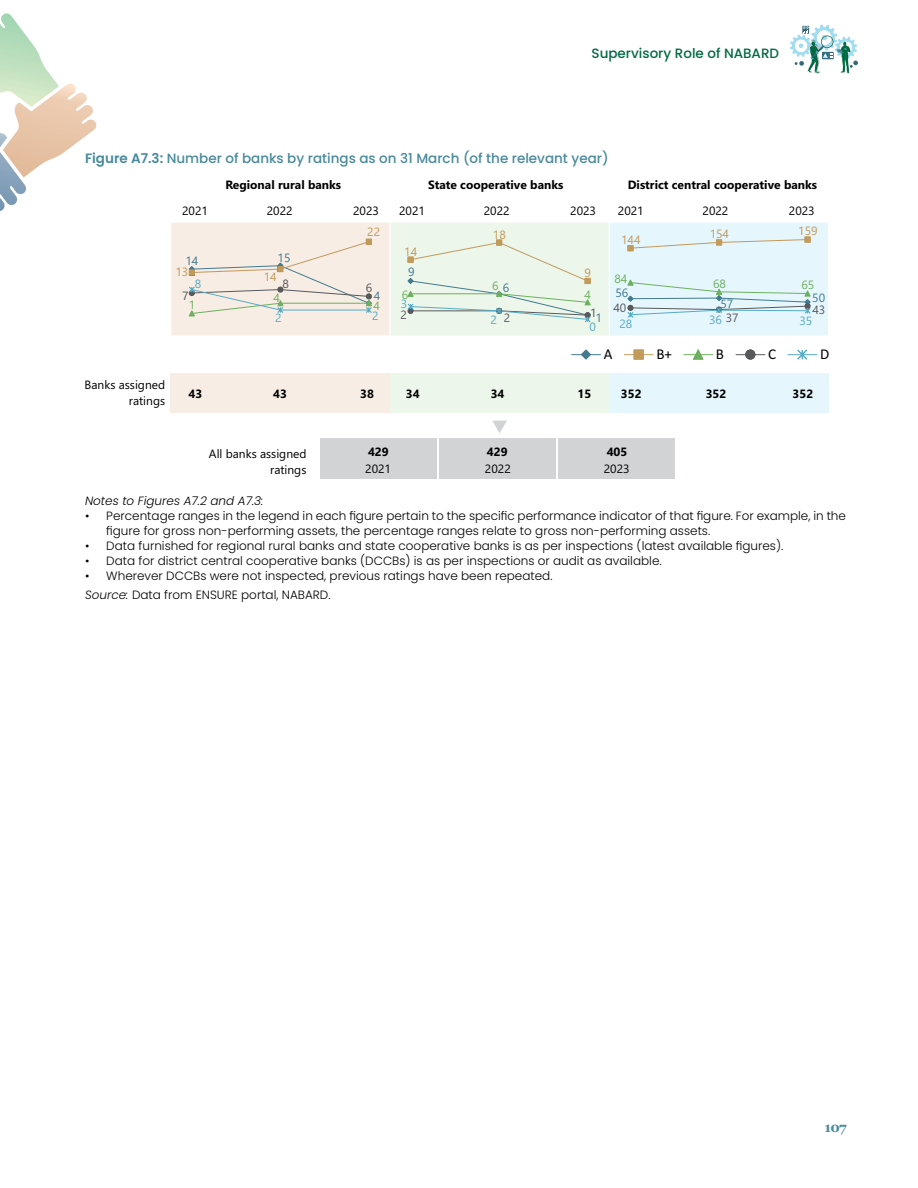
<style>
.page{position:relative;width:918px;height:1188px;background:#fff}
.page>*{position:absolute;margin:0;border:0;box-sizing:border-box;transform-origin:0 0}
.t1{font:15px "Calibri";color:#000}
.t2{font:500 13.5px "Poppins";color:#47899d}
.t3{font:500 13.5px "Poppins";color:#006a44}
.t4{font:700 13.5px "Georgia";color:#47899d}
.t5{font:300 12px/15px "Poppins";color:#000}
.t6{font:700 12px "Segoe UI";color:#000}
.t7{font:12px/15.9px "Segoe UI";color:#000;text-align:right}
.t8{font:italic 300 12px "Poppins";color:#000}
.t9{font:12px "Segoe UI";color:#c19a5c}
.t10{font:12px "Segoe UI";color:#427b8f}
.t11{font:12px "Segoe UI";color:#6db15e}
.t12{font:12px "Segoe UI";color:#58595b}
.t13{font:12px "Segoe UI";color:#57abc4}
.s1{font-weight:600}
.s2{font-style:italic}
</style>
<div class="page">
<svg style="left:790px;top:24px;width:68px;height:49px"></svg>
<svg style="left:0;top:13px;width:97px;height:198px"></svg>
<div style="left:170px;top:222px;width:220px;height:114px;background:#f7ede4;border:1px solid #fff"></div>
<div style="left:609px;top:222px;width:219px;height:114px;background:#e6f6fd"></div>
<div style="left:609px;top:222px;width:220px;height:114px;border:1px solid #fff"></div>
<div style="left:390px;top:222px;width:220px;height:114px;background:#ecf6ea;border:1px solid #fff"></div>
<div style="left:439px;top:439px;width:116px;height:40px;background:#d1d3d4"></div>
<div style="left:558px;top:439px;width:117px;height:40px;background:#d1d3d4"></div>
<div style="left:320px;top:439px;width:117px;height:40px;background:#d1d3d4"></div>
<svg style="left:493px;top:421px;width:14px;height:12px"></svg>
<div style="left:171px;top:374px;width:219px;height:39px;background:#f7ede4"></div>
<div style="left:390px;top:374px;width:219px;height:39px;background:#ecf6ea"></div>
<div style="left:609px;top:374px;width:219px;height:39px;background:#e6f6fd"></div>
<svg style="left:572px;top:349px;width:29px;height:11px"></svg>
<svg style="left:624px;top:354px;width:29px;height:1px"></svg>
<div style="left:634px;top:349px;width:10px;height:11px;background:#c19a5c;border:1px solid #c19a5c"></div>
<svg style="left:684px;top:349px;width:29px;height:11px"></svg>
<svg style="left:736px;top:354px;width:29px;height:1px"></svg>
<div style="left:745px;top:350px;width:10px;height:10px;border:1px solid #58595b;border-radius:50%"></div>
<div style="left:746px;top:350px;width:9px;height:9px;background:#58595b;border-radius:50%"></div>
<div style="left:745px;top:349px;width:10px;height:11px;border:1px solid #58595b;border-radius:50%"></div>
<svg style="left:788px;top:349px;width:29px;height:11px"></svg>
<svg style="left:407px;top:240px;width:184px;height:83px"></svg>
<svg style="left:188px;top:239px;width:184px;height:78px"></svg>
<svg style="left:628px;top:239px;width:176px;height:12px"></svg>
<div style="left:804px;top:236px;width:7px;height:7px;background:#c19a5c;border:1px solid #c19a5c"></div>
<svg style="left:627px;top:279px;width:184px;height:39px"></svg>
<p class="t3" style="left:592px;top:45px;width:189px">Supervisory Role of NABARD</p>
<p class="t2" style="left:85px;top:150px;width:525px"><span class="s1">Figure A7.3:</span> Number of banks by ratings as on 31 March (of the relevant year)</p>
<p class="t7" style="left:182px;top:204px;width:27px">2021</p>
<p class="t7" style="left:267px;top:204px;width:27px">2022</p>
<p class="t7" style="left:353px;top:204px;width:27px">2023</p>
<p class="t7" style="left:399px;top:204px;width:27px">2021</p>
<p class="t7" style="left:484px;top:204px;width:27px">2022</p>
<p class="t7" style="left:570px;top:204px;width:27px">2023</p>
<p class="t7" style="left:618px;top:204px;width:27px">2021</p>
<p class="t7" style="left:703px;top:204px;width:27px">2022</p>
<p class="t7" style="left:789px;top:204px;width:27px">2023</p>
<p class="t6" style="left:225px;top:180px;width:117px">Regional rural banks</p>
<p class="t6" style="left:428px;top:180px;width:137px">State cooperative banks</p>
<p class="t6" style="left:628px;top:180px;width:191px">District central cooperative banks</p>
<p class="t7" style="left:85px;top:378px;width:82px">Banks assigned ratings</p>
<p class="t9" style="left:367px;top:227px;width:14px">22</p>
<p class="t9" style="left:493px;top:229px;width:14px">18</p>
<p class="t9" style="left:621px;top:235px;width:21px">144</p>
<p class="t9" style="left:710px;top:229px;width:21px">154</p>
<p class="t9" style="left:798px;top:226px;width:21px">159</p>
<p class="t10" style="left:185px;top:256px;width:14px">14</p>
<p class="t10" style="left:278px;top:253px;width:14px">15</p>
<p class="t9" style="left:404px;top:246px;width:14px">14</p>
<p class="t9" style="left:175px;top:267px;width:14px">13</p>
<p class="t9" style="left:264px;top:271px;width:14px">14</p>
<p class="t12" style="left:283px;top:278px;width:8px">8</p>
<p class="t13" style="left:195px;top:279px;width:8px">8</p>
<p class="t12" style="left:366px;top:283px;width:8px">6</p>
<p class="t12" style="left:182px;top:291px;width:8px">7</p>
<p class="t10" style="left:374px;top:291px;width:8px">4</p>
<p class="t11" style="left:273px;top:292px;width:8px">4</p>
<p class="t11" style="left:189px;top:300px;width:8px">1</p>
<p class="t11" style="left:374px;top:300px;width:8px">4</p>
<p class="t13" style="left:275px;top:313px;width:8px">2</p>
<p class="t13" style="left:372px;top:310px;width:8px">2</p>
<p class="t10" style="left:408px;top:266px;width:8px">9</p>
<p class="t11" style="left:402px;top:289px;width:8px">6</p>
<p class="t13" style="left:401px;top:299px;width:8px">3</p>
<p class="t11" style="left:492px;top:281px;width:8px">6</p>
<p class="t10" style="left:503px;top:283px;width:8px">6</p>
<p class="t12" style="left:400px;top:310px;width:8px">2</p>
<p class="t12" style="left:504px;top:313px;width:8px">2</p>
<p class="t13" style="left:490px;top:315px;width:8px">2</p>
<p class="t9" style="left:585px;top:268px;width:8px">9</p>
<p class="t11" style="left:614px;top:274px;width:14px">84</p>
<p class="t11" style="left:585px;top:290px;width:8px">4</p>
<p class="t10" style="left:616px;top:288px;width:14px">56</p>
<p class="t12" style="left:590px;top:308px;width:8px">1</p>
<p class="t10" style="left:595px;top:313px;width:8px">1</p>
<p class="t13" style="left:590px;top:322px;width:8px">0</p>
<p class="t12" style="left:613px;top:303px;width:14px">40</p>
<p class="t13" style="left:620px;top:319px;width:14px">28</p>
<p class="t11" style="left:713px;top:279px;width:14px">68</p>
<p class="t11" style="left:801px;top:280px;width:14px">65</p>
<p class="t10" style="left:812px;top:293px;width:14px">50</p>
<p class="t10" style="left:720px;top:298px;width:14px">57</p>
<p class="t12" style="left:812px;top:305px;width:14px">43</p>
<p class="t12" style="left:726px;top:313px;width:14px">37</p>
<p class="t13" style="left:709px;top:314px;width:14px">36</p>
<p class="t13" style="left:799px;top:315px;width:14px">35</p>
<p class="t1" style="left:604px;top:345px;width:10px">A</p>
<p class="t1" style="left:656px;top:345px;width:17px">B+</p>
<p class="t1" style="left:716px;top:345px;width:10px">B</p>
<p class="t1" style="left:768px;top:345px;width:10px">C</p>
<p class="t1" style="left:820px;top:345px;width:11px">D</p>
<p class="t6" style="left:189px;top:389px;width:15px">43</p>
<p class="t6" style="left:273px;top:389px;width:15px">43</p>
<p class="t6" style="left:360px;top:389px;width:15px">38</p>
<p class="t6" style="left:406px;top:389px;width:15px">34</p>
<p class="t6" style="left:491px;top:389px;width:15px">34</p>
<p class="t6" style="left:578px;top:389px;width:15px">15</p>
<p class="t6" style="left:621px;top:389px;width:22px">352</p>
<p class="t6" style="left:706px;top:389px;width:22px">352</p>
<p class="t6" style="left:793px;top:389px;width:22px">352</p>
<p class="t7" style="left:209px;top:447px;width:99px">All banks assigned</p>
<p class="t6" style="left:368px;top:446px;width:22px">429</p>
<p class="t6" style="left:487px;top:446px;width:22px">429</p>
<p class="t6" style="left:607px;top:446px;width:22px">405</p>
<p class="t7" style="left:270px;top:463px;width:38px">ratings</p>
<p class="t7" style="left:365px;top:462px;width:27px">2021</p>
<p class="t7" style="left:485px;top:462px;width:27px">2022</p>
<p class="t7" style="left:604px;top:462px;width:27px">2023</p>
<p class="t8" style="left:85px;top:493px;width:180px">Notes to Figures A7.2 and A7.3:</p>
<p class="t5" style="left:106px;top:508px;width:741px;text-indent:-21px">• Percentage ranges in the legend in each figure pertain to the specific performance indicator of that figure. For example, in the figure for gross non-performing assets, the percentage ranges relate to gross non-performing assets.</p>
<p class="t5" style="left:85px;top:538px;width:700px">• Data furnished for regional rural banks and state cooperative banks is as per inspections (latest available figures).</p>
<p class="t5" style="left:85px;top:553px;width:578px">• Data for district central cooperative banks (DCCBs) is as per inspections or audit as available.</p>
<p class="t5" style="left:85px;top:566px;width:469px;line-height:19.2px">• Wherever DCCBs were not inspected, previous ratings have been repeated.<br><span class="s2">Source:</span> Data from ENSURE portal, NABARD.</p>
<p class="t4" style="left:824px;top:1117px;width:24px">107</p>
</div>
